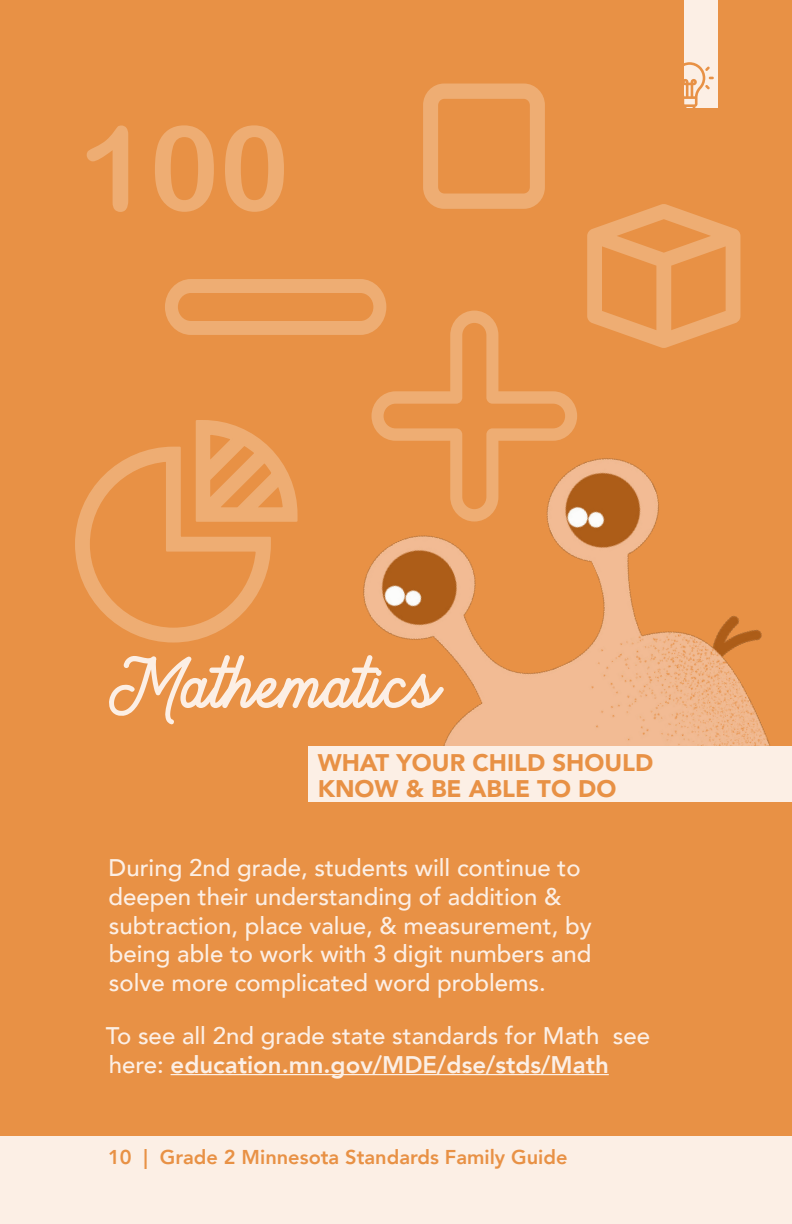
<style>
.page{position:relative;width:792px;height:1224px;background:#e89145}
.page>*{position:absolute;margin:0;border:0;box-sizing:border-box;transform-origin:0 0}
.Subtitle_2{font:118px "Arial Rounded MT Bold";color:#eead73}
.Title_Paper{font:60px "Brandon Smith";color:#fcefe5}
.Sub_Body_Copy_Paper{font:500 24px/28.8px "Avenir";color:#fcefe5}
.Subtitle_2_Dark{font:900 24px/26px "Avenir";color:#e89145}
.t1{font:800 20px "Avenir";color:#e89145}
.s1{font-weight:800}
</style>
<div class="page">
<div style="left:0;top:1136px;width:792px;height:88px;background:#fcefe5"></div>
<svg style="left:587px;top:204px;width:153px;height:144px"></svg>
<svg style="left:423px;top:83px;width:122px;height:126px"></svg>
<svg style="left:76px;top:420px;width:222px;height:222px"></svg>
<svg style="left:372px;top:311px;width:205px;height:142px"></svg>
<svg style="left:165px;top:279px;width:221px;height:56px"></svg>
<img style="left:358px;top:453px;width:434px;height:294px">
<div style="left:684px;top:0;width:34px;height:108px;background:#fcefe5"></div>
<svg style="left:684px;top:62px;width:30px;height:46px"></svg>
<div style="left:309px;top:747px;width:483px;height:55px;background:#fcefe5"></div>
<hr style="left:171px;top:1074px;width:438px;height:1px;background:#fcefe5">
<p class="Subtitle_2" style="left:79px;top:99px;width:212px">100</p>
<p class="Title_Paper" style="left:109px;top:639px;width:331px">Mathematics</p>
<p class="Subtitle_2_Dark" style="left:318px;top:749px;width:337px">WHAT YOUR CHILD SHOULD<br>KNOW &amp; BE ABLE TO DO</p>
<p class="Sub_Body_Copy_Paper" style="left:109px;top:852px;width:485px">During 2nd grade, students will continue to deepen their understanding of addition &amp; subtraction, place value, &amp; measurement, by being able to work with 3 digit numbers and solve more complicated word problems.</p>
<p class="Sub_Body_Copy_Paper" style="left:106px;top:1020px;width:546px">To see all 2nd grade state standards for Math see here: <span class="s1">education.mn.gov/MDE/dse/stds/Math</span></p>
<p class="t1" style="left:108px;top:1141px;width:461px">10 | Grade 2 Minnesota Standards Family Guide</p>
</div>
